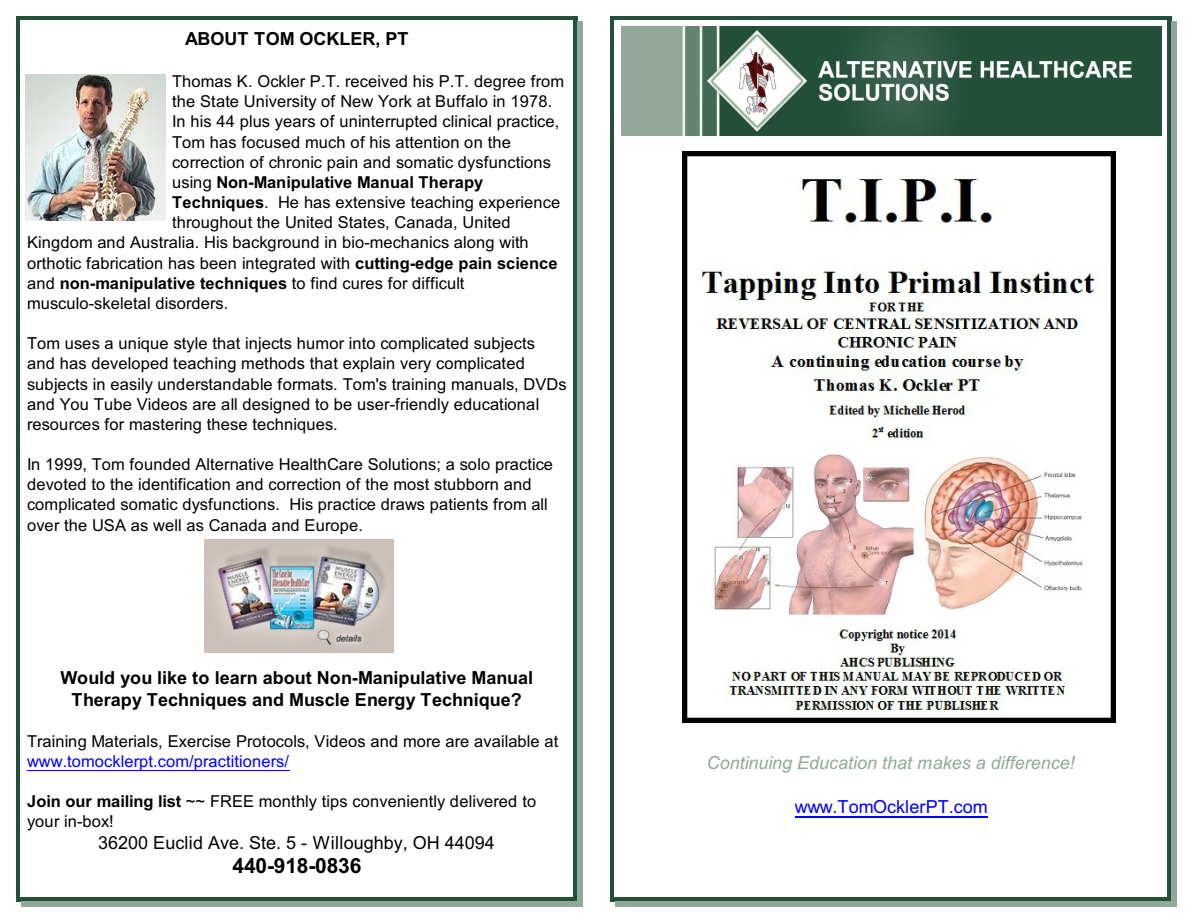
<style>
.page{position:relative;width:1188px;height:918px;background:#fff}
.page>*{position:absolute;margin:0;border:0;box-sizing:border-box;transform-origin:0 0}
.t1{font:700 21px "Arial";letter-spacing:-.005em;color:#000}
.t2{font:700 18px/21.9px "Arial";color:#000;text-align:center}
.t3{font:italic 18px "Arial";color:#91a899}
.t4{font:18px "Arial";color:#000}
.t5{font:18px "Arial";color:#00f}
.t6{font:16.5px/20.1px "Arial";letter-spacing:.01em;color:#000}
.t7{font:700 16.5px "Arial";color:#000}
.t8{font:16.5px "Arial";color:#00f}
.s1{font-weight:400}
.s2{font-weight:700}
</style>
<div class="page">
<hr style="left:19px;top:19px;width:1px;height:880px;background:#244f38">
<hr style="left:574px;top:19px;width:1px;height:880px;background:#244f38">
<hr style="left:19px;top:19px;width:556px;height:1px;background:#244f38">
<hr style="left:19px;top:898px;width:556px;height:1px;background:#244f38">
<hr style="left:17px;top:17px;width:2px;height:883px;background:#244f38">
<hr style="left:575px;top:17px;width:1px;height:883px;background:#244f38">
<hr style="left:17px;top:17px;width:559px;height:2px;background:#244f38">
<hr style="left:17px;top:899px;width:559px;height:1px;background:#244f38">
<hr style="left:16px;top:16px;width:1px;height:886px;background:#244f38">
<hr style="left:576px;top:16px;width:2px;height:886px;background:#244f38">
<hr style="left:16px;top:16px;width:562px;height:1px;background:#244f38">
<hr style="left:16px;top:900px;width:562px;height:2px;background:#244f38">
<div style="left:578px;top:21px;width:5px;height:886px;background:#91a899"></div>
<div style="left:21px;top:902px;width:562px;height:5px;background:#91a899"></div>
<hr style="left:613px;top:19px;width:1px;height:880px;background:#244f38">
<hr style="left:1168px;top:19px;width:1px;height:880px;background:#244f38">
<hr style="left:613px;top:19px;width:556px;height:1px;background:#244f38">
<hr style="left:613px;top:898px;width:556px;height:1px;background:#244f38">
<hr style="left:611px;top:17px;width:2px;height:883px;background:#244f38">
<hr style="left:1169px;top:17px;width:1px;height:883px;background:#244f38">
<hr style="left:611px;top:17px;width:559px;height:2px;background:#244f38">
<hr style="left:611px;top:899px;width:559px;height:1px;background:#244f38">
<hr style="left:610px;top:16px;width:1px;height:886px;background:#244f38">
<hr style="left:1170px;top:16px;width:2px;height:886px;background:#244f38">
<hr style="left:610px;top:16px;width:562px;height:1px;background:#244f38">
<hr style="left:610px;top:900px;width:562px;height:2px;background:#244f38">
<div style="left:1172px;top:21px;width:5px;height:886px;background:#91a899"></div>
<div style="left:615px;top:902px;width:562px;height:5px;background:#91a899"></div>
<img style="left:26px;top:75px;width:140px;height:146px">
<img style="left:204px;top:540px;width:189px;height:113px">
<hr style="left:27px;top:770px;width:262px;height:1px;background:#00f">
<hr style="left:795px;top:816px;width:192px;height:1px;background:#00f">
<img style="left:621px;top:27px;width:540px;height:108px">
<img style="left:683px;top:152px;width:432px;height:571px">
<p class="t2" style="left:185px;top:29px;width:225px">ABOUT TOM OCKLER, PT</p>
<p class="t6" style="left:172px;top:73px;width:394px">Thomas K. Ockler P.T. received his P.T. degree from</p>
<p class="t6" style="left:172px;top:93px;width:382px">the State University of New York at Buffalo in 1978.</p>
<p class="t6" style="left:172px;top:113px;width:389px">In his 44 plus years of uninterrupted clinical practice,</p>
<p class="t6" style="left:172px;top:133px;width:340px">Tom has focused much of his attention on the</p>
<p class="t6" style="left:172px;top:153px;width:381px">correction of chronic pain and somatic dysfunctions</p>
<p class="t7" style="left:172px;top:176px;width:313px"><span class="s1">using</span> Non-Manipulative Manual Therapy</p>
<p class="t6" style="left:172px;top:194px;width:390px"><span class="s2">Techniques</span>. He has extensive teaching experience</p>
<p class="t6" style="left:172px;top:214px;width:340px">throughout the United States, Canada, United</p>
<p class="t6" style="left:27px;top:234px;width:503px">Kingdom and Australia. His background in bio-mechanics along with</p>
<p class="t6" style="left:27px;top:254px;width:532px">orthotic fabrication has been integrated with <span class="s2">cutting-edge pain science</span></p>
<p class="t6" style="left:27px;top:274px;width:439px">and <span class="s2">non-manipulative techniques</span> to find cures for difficult</p>
<p class="t6" style="left:27px;top:295px;width:203px">musculo-skeletal disorders.</p>
<p class="t6" style="left:27px;top:335px;width:541px">Tom uses a unique style that injects humor into complicated subjects and has developed teaching methods that explain very complicated subjects in easily understandable formats. Tom's training manuals, DVDs and You Tube Videos are all designed to be user-friendly educational resources for mastering these techniques.</p>
<p class="t6" style="left:27px;top:456px;width:528px">In 1999, Tom founded Alternative HealthCare Solutions; a solo practice devoted to the identification and correction of the most stubborn and complicated somatic dysfunctions. His practice draws patients from all over the USA as well as Canada and Europe.</p>
<p class="t2" style="left:60px;top:668px;width:474px">Would you like to learn about Non-Manipulative Manual<br>Therapy Techniques and Muscle Energy Technique?</p>
<p class="t6" style="left:27px;top:732px;width:533px">Training Materials, Exercise Protocols, Videos and more are available at</p>
<p class="t8" style="left:27px;top:755px;width:264px">www.tomocklerpt.com/practitioners/</p>
<p class="t6" style="left:27px;top:793px;width:511px"><span class="s2">Join our mailing list</span> ~~ FREE monthly tips conveniently delivered to your in-box!</p>
<p class="t4" style="left:98px;top:836px;width:398px">36200 Euclid Ave. Ste. 5 - Willoughby, OH 44094</p>
<p class="t1" style="left:233px;top:858px;width:130px">440-918-0836</p>
<p class="t3" style="left:707px;top:756px;width:370px">Continuing Education that makes a difference!</p>
<p class="t5" style="left:795px;top:800px;width:194px">www.TomOcklerPT.com</p>
</div>
